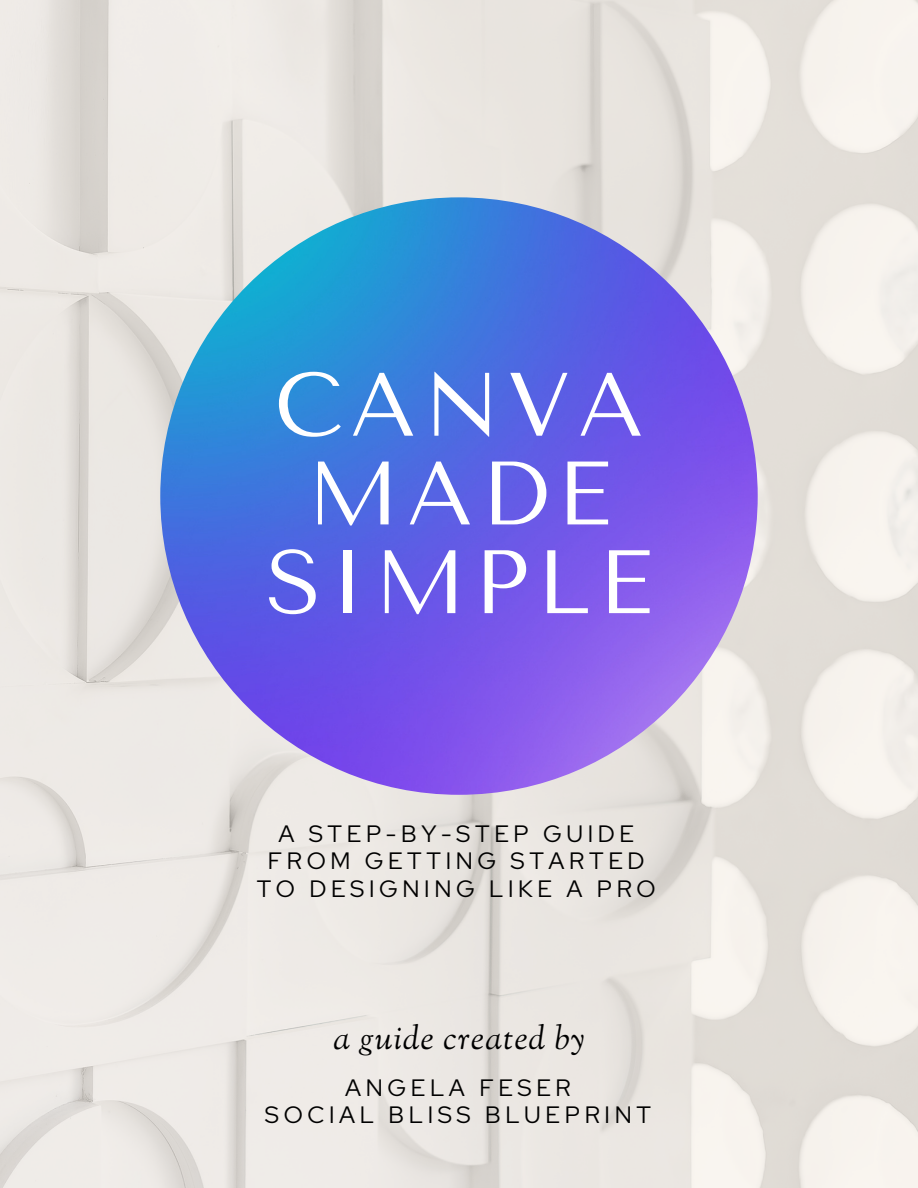
<style>
.page{position:relative;width:918px;height:1188px;background:#fff}
.page>*{position:absolute;margin:0;border:0;box-sizing:border-box;transform-origin:0 0}
.t1{font:89.85px/88.7px "Tenor Sans";letter-spacing:.085em;color:#fff;text-align:center}
.t2{font:italic 33.15px "Sorts Mill Goudy";letter-spacing:.035em;color:#000}
.t3{font:23.55px/27.5px "Red Hat Display";letter-spacing:.2em;color:#000;text-align:center}
</style>
<div class="page">
<img style="left:0;top:0;width:918px;height:1188px">
<img style="left:160px;top:197px;width:598px;height:598px;border-radius:50%">
<h1 class="t1" style="left:266px;top:361px;width:388px">CANVA<br>MADE<br>SIMPLE</h1>
<p class="t3" style="left:257px;top:820px;width:400px">A STEP-BY-STEP GUIDE<br>FROM GETTING STARTED<br>TO DESIGNING LIKE A PRO</p>
<h2 class="t2" style="left:333px;top:1017px;width:253px">a guide created by</h2>
<p class="t3" style="left:265px;top:1074px;width:388px">ANGELA FESER<br>SOCIAL BLISS BLUEPRINT</p>
</div>
